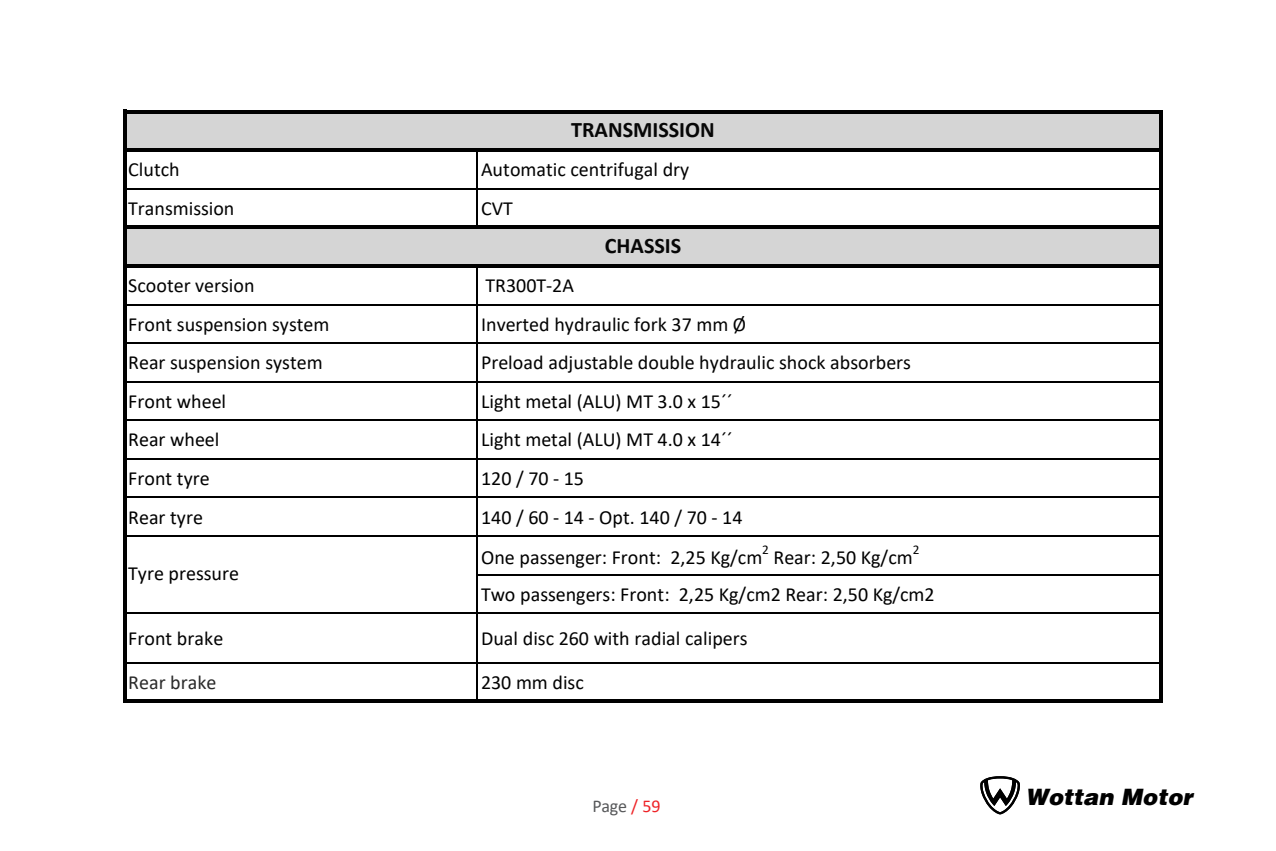
<style>
.page{position:relative;width:1276px;height:851px;background:#fff}
.page>*{position:absolute;margin:0;border:0;box-sizing:border-box;transform-origin:0 0}
.t1{font:22.5px "Airbus Special";color:#000}
.t2{font:700 22.2px "Calibri";color:#070707}
.t3{font:20.1px/40.2px "Calibri";color:#000}
.t4{font:20.1px "Calibri";color:#030303}
.t5{font:20.1px "Calibri";letter-spacing:.005em;color:#2a2a2a}
.t6{font:18px "Calibri";letter-spacing:-.005em;color:#57585a}
.t7{font:13.2px "Calibri";color:#000}
.s1{color:#ee2327}
</style>
<div class="page">
<svg style="left:980px;top:776px;width:40px;height:38px"></svg>
<div style="left:126px;top:112px;width:1035px;height:38px;background:#d5d5d5"></div>
<div style="left:126px;top:227px;width:1035px;height:39px;background:#d5d5d5"></div>
<hr style="left:476px;top:152px;width:2px;height:73px;background:#000">
<hr style="left:123px;top:110px;width:4px;height:593px;background:#000">
<hr style="left:1159px;top:113px;width:4px;height:590px;background:#000">
<hr style="left:476px;top:268px;width:2px;height:431px;background:#000">
<hr style="left:127px;top:110px;width:1036px;height:3px;background:#000">
<hr style="left:127px;top:148px;width:1036px;height:4px;background:#000">
<hr style="left:127px;top:188px;width:1032px;height:2px;background:#000">
<hr style="left:127px;top:225px;width:1036px;height:4px;background:#000">
<hr style="left:127px;top:264px;width:1036px;height:4px;background:#000">
<hr style="left:127px;top:303px;width:1032px;height:2px;background:#000">
<hr style="left:127px;top:342px;width:1032px;height:2px;background:#000">
<hr style="left:127px;top:380px;width:1032px;height:2px;background:#000">
<hr style="left:127px;top:419px;width:1032px;height:2px;background:#000">
<hr style="left:127px;top:458px;width:1032px;height:2px;background:#000">
<hr style="left:127px;top:496px;width:1032px;height:2px;background:#000">
<hr style="left:127px;top:535px;width:1032px;height:2px;background:#000">
<hr style="left:478px;top:573px;width:681px;height:2px;background:#000">
<hr style="left:127px;top:612px;width:1032px;height:2px;background:#000">
<hr style="left:127px;top:661px;width:1032px;height:2px;background:#000">
<hr style="left:127px;top:699px;width:1036px;height:4px;background:#000">
<p class="t2" style="left:571px;top:114px;width:145px">TRANSMISSION</p>
<p class="t4" style="left:128px;top:155px;width:53px">Clutch</p>
<p class="t4" style="left:481px;top:155px;width:210px">Automatic centrifugal dry</p>
<p class="t4" style="left:128px;top:194px;width:108px">Transmission</p>
<p class="t3" style="left:481px;top:187px;width:33px">CVT</p>
<p class="t2" style="left:605px;top:230px;width:78px">CHASSIS</p>
<p class="t4" style="left:128px;top:271px;width:128px">Scooter version</p>
<p class="t3" style="left:486px;top:264px;width:90px">TR300T-2A</p>
<p class="t4" style="left:128px;top:310px;width:203px">Front suspension system</p>
<p class="t4" style="left:481px;top:310px;width:266px">Inverted hydraulic fork 37 mm Ø</p>
<p class="t4" style="left:128px;top:348px;width:196px">Rear suspension system</p>
<p class="t4" style="left:481px;top:348px;width:431px">Preload adjustable double hydraulic shock absorbers</p>
<p class="t3" style="left:128px;top:380px;width:99px">Front wheel</p>
<p class="t3" style="left:481px;top:380px;width:253px">Light metal (ALU) MT 3.0 x 15´´</p>
<p class="t3" style="left:128px;top:419px;width:93px">Rear wheel</p>
<p class="t3" style="left:481px;top:419px;width:253px">Light metal (ALU) MT 4.0 x 14´´</p>
<p class="t3" style="left:128px;top:457px;width:83px">Front tyre</p>
<p class="t3" style="left:481px;top:457px;width:104px">120 / 70 - 15</p>
<p class="t3" style="left:128px;top:496px;width:76px">Rear tyre</p>
<p class="t3" style="left:481px;top:496px;width:283px">140 / 60 - 14 - Opt. 140 / 70 - 14<br>One passenger: Front: 2,25 Kg/cm</p>
<p class="t7" style="left:762px;top:540px;width:8px">2</p>
<p class="t3" style="left:773px;top:536px;width:141px">Rear: 2,50 Kg/cm</p>
<p class="t7" style="left:912px;top:540px;width:8px">2</p>
<p class="t3" style="left:481px;top:573px;width:455px">Two passengers: Front: 2,25 Kg/cm2 Rear: 2,50 Kg/cm2</p>
<p class="t3" style="left:128px;top:553px;width:112px">Tyre pressure</p>
<p class="t4" style="left:128px;top:624px;width:97px">Front brake</p>
<p class="t4" style="left:481px;top:624px;width:268px">Dual disc 260 with radial calipers</p>
<p class="t5" style="left:128px;top:668px;width:90px">Rear brake</p>
<p class="t4" style="left:481px;top:668px;width:104px">230 mm disc</p>
<p class="t6" style="left:592px;top:793px;width:70px">Page <span class="s1">/ 59</span></p>
<p class="t1" style="left:1025px;top:784px;width:168px">Wottan Motor</p>
</div>
